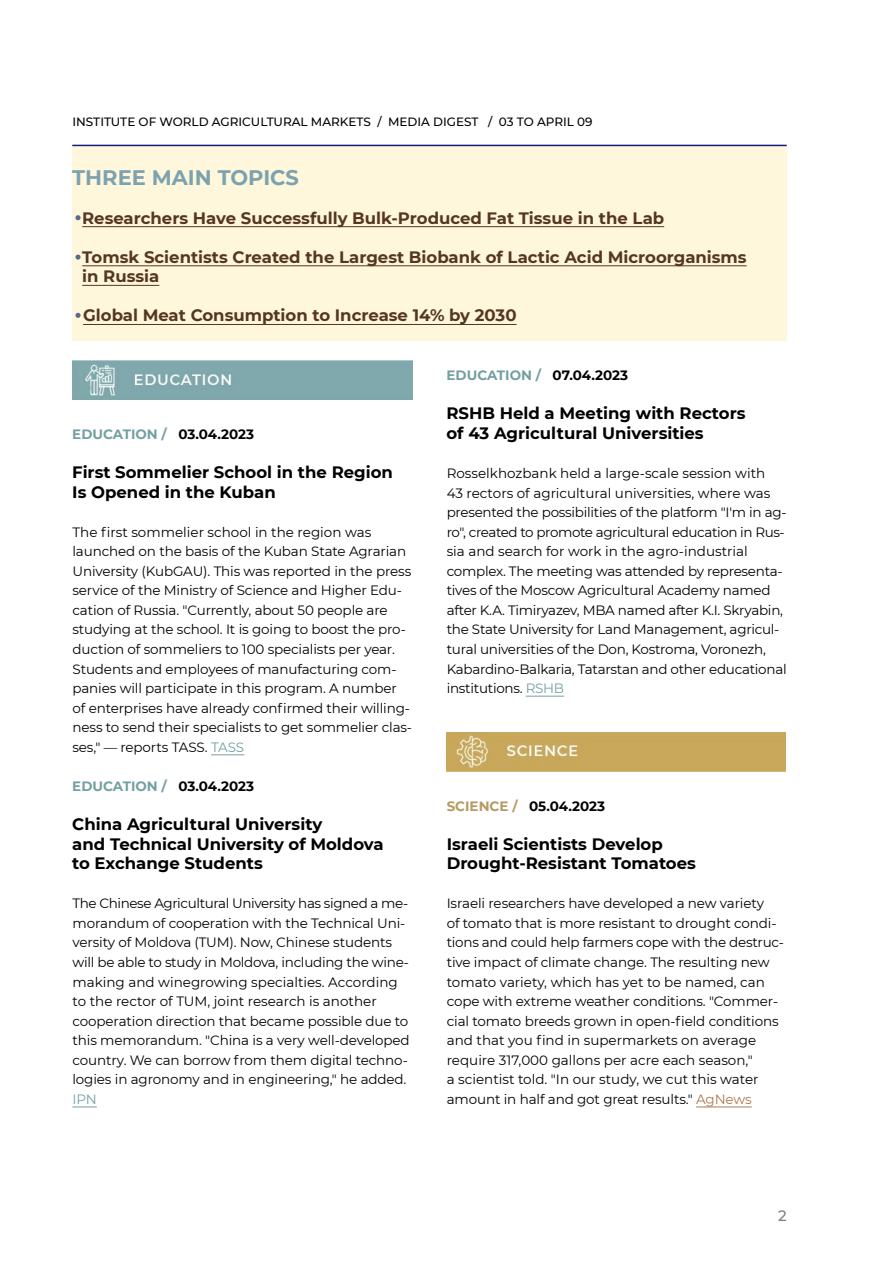
<style>
.page{position:relative;width:893px;height:1263px;background:#fff}
.page>*{position:absolute;margin:0;border:0;box-sizing:border-box;transform-origin:0 0}
.t1{font:700 21px "Montserrat";color:#7ca2b0}
.t2{font:700 16.5px/19.5px "Montserrat";color:#000}
.t3{font:700 16.5px/19.5px "Montserrat";color:#553721}
.t4{font:500 15px "Montserrat";color:#817f7e}
.t5{font:13.5px/19.5px "Montserrat";letter-spacing:-.01em;color:#000}
.t6{font:700 13.5px "Montserrat";color:#74a0a1}
.t7{font:700 13.5px "Montserrat";color:#000}
.t8{font:13.5px "Montserrat";color:#74a0a1}
.t9{font:500 12px "Montserrat";color:#000}
.s1{color:#fff7dd}
.s2{color:#000}
.s3{color:#74a0a1}
.s4{color:#b49b61}
.s5{color:#ae7950}
</style>
<div class="page">
<div style="left:72px;top:145px;width:715px;height:196px;background:#fff7db"></div>
<hr style="left:82px;top:226px;width:582px;height:1px;background:#553721">
<hr style="left:82px;top:265px;width:665px;height:1px;background:#553721">
<hr style="left:82px;top:285px;width:77px;height:1px;background:#553721">
<hr style="left:83px;top:324px;width:434px;height:1px;background:#553721">
<hr style="left:72px;top:145px;width:715px;height:1px;background:#131a7d">
<img style="left:72px;top:361px;width:340px;height:39px">
<hr style="left:211px;top:754px;width:33px;height:1px;background:#74a0a1">
<svg style="left:72px;top:1106px;width:25px;height:1px"></svg>
<hr style="left:526px;top:696px;width:38px;height:1px;background:#74a0a1">
<svg style="left:75px;top:215px;width:6px;height:5px"></svg>
<svg style="left:75px;top:255px;width:6px;height:5px"></svg>
<svg style="left:75px;top:313px;width:6px;height:5px"></svg>
<hr style="left:696px;top:1106px;width:56px;height:1px;background:#ae7950">
<img style="left:446px;top:732px;width:340px;height:39px">
<p class="t9" style="left:72px;top:113px;width:522px">INSTITUTE OF WORLD AGRICULTURAL MARKETS / MEDIA DIGEST / 03 TO APRIL 09</p>
<h1 class="t1" style="left:72px;top:162px;width:228px">THREE MAIN TOPICS</h1>
<p class="t3" style="left:82px;top:207px;width:583px">Researchers Have Successfully Bulk-Produced Fat Tissue in the Lab</p>
<p class="t3" style="left:72px;top:246px;width:676px;text-indent:10px">Tomsk Scientists Created the Largest Biobank of Lactic Acid Microorganisms <span class="s1">ii</span>in Russia</p>
<p class="t3" style="left:83px;top:305px;width:435px">Global Meat Consumption to Increase 14% by 2030</p>
<p class="t6" style="left:72px;top:424px;width:183px">EDUCATION / <span class="s2">03.04.2023</span></p>
<p class="t2" style="left:72px;top:461px;width:322px">First Sommelier School in the Region<br>Is Opened in the Kuban</p>
<p class="t5" style="left:72px;top:522px;width:341px">The first sommelier school in the region was launched on the basis of the Kuban State Agrarian University (KubGAU). This was reported in the press service of the Ministry of Science and Higher Edu&shy;cation of Russia. "Currently, about 50 people are studying at the school. It is going to boost the pro&shy;duction of sommeliers to 100 specialists per year.<br>Students and employees of manufacturing com&shy;panies will participate in this program. A number of enterprises have already confirmed their willing&shy;ness to send their specialists to get sommelier clas&shy;ses," — reports TASS. <span class="s3">TASS</span></p>
<p class="t6" style="left:72px;top:776px;width:183px">EDUCATION / <span class="s2">03.04.2023</span></p>
<p class="t2" style="left:72px;top:814px;width:313px">China Agricultural University<br>and Technical University of Moldova to Exchange Students</p>
<p class="t5" style="left:72px;top:893px;width:339px">The Chinese Agricultural University has signed a me&shy;morandum of cooperation with the Technical Uni&shy;versity of Moldova (TUM). Now, Chinese students will be able to study in Moldova, including the wine&shy;making and winegrowing specialties. According to the rector of TUM, joint research is another cooperation direction that became possible due to this memorandum. "China is a very well-developed country. We can borrow from them digital techno&shy;logies in agronomy and in engineering," he added.</p>
<p class="t8" style="left:72px;top:1090px;width:26px">IPN</p>
<p class="t6" style="left:446px;top:366px;width:183px">EDUCATION / <span class="s2">07.04.2023</span></p>
<p class="t2" style="left:446px;top:403px;width:301px">RSHB Held a Meeting with Rectors of 43 Agricultural Universities</p>
<p class="t5" style="left:447px;top:463px;width:341px">Rosselkhozbank held a large-scale session with<br>43 rectors of agricultural universities, where was presented the possibilities of the platform "I'm in ag&shy;ro", created to promote agricultural education in Rus&shy;sia and search for work in the agro-industrial complex. The meeting was attended by representa&shy;tives of the Moscow Agricultural Academy named after K.A. Timiryazev, MBA named after K.I. Skryabin, the State University for Land Management, agricul&shy;tural universities of the Don, Kostroma, Voronezh, Kabardino-Balkaria, Tatarstan and other educational institutions. <span class="s3">RSHB</span></p>
<p class="t7" style="left:447px;top:796px;width:160px"><span class="s4">SCIENCE /</span> 05.04.2023</p>
<p class="t2" style="left:447px;top:833px;width:251px">Israeli Scientists Develop<br>Drought-Resistant Tomatoes</p>
<p class="t5" style="left:447px;top:893px;width:339px">Israeli researchers have developed a new variety<br>of tomato that is more resistant to drought condi&shy;tions and could help farmers cope with the destruc&shy;tive impact of climate change. The resulting new tomato variety, which has yet to be named, can cope with extreme weather conditions. "Commer&shy;cial tomato breeds grown in open-field conditions and that you find in supermarkets on average require 317,000 gallons per acre each season,"<br>a scientist told. "In our study, we cut this water amount in half and got great results." <span class="s5">AgNews</span></p>
<p class="t4" style="left:778px;top:1205px;width:10px">2</p>
</div>
